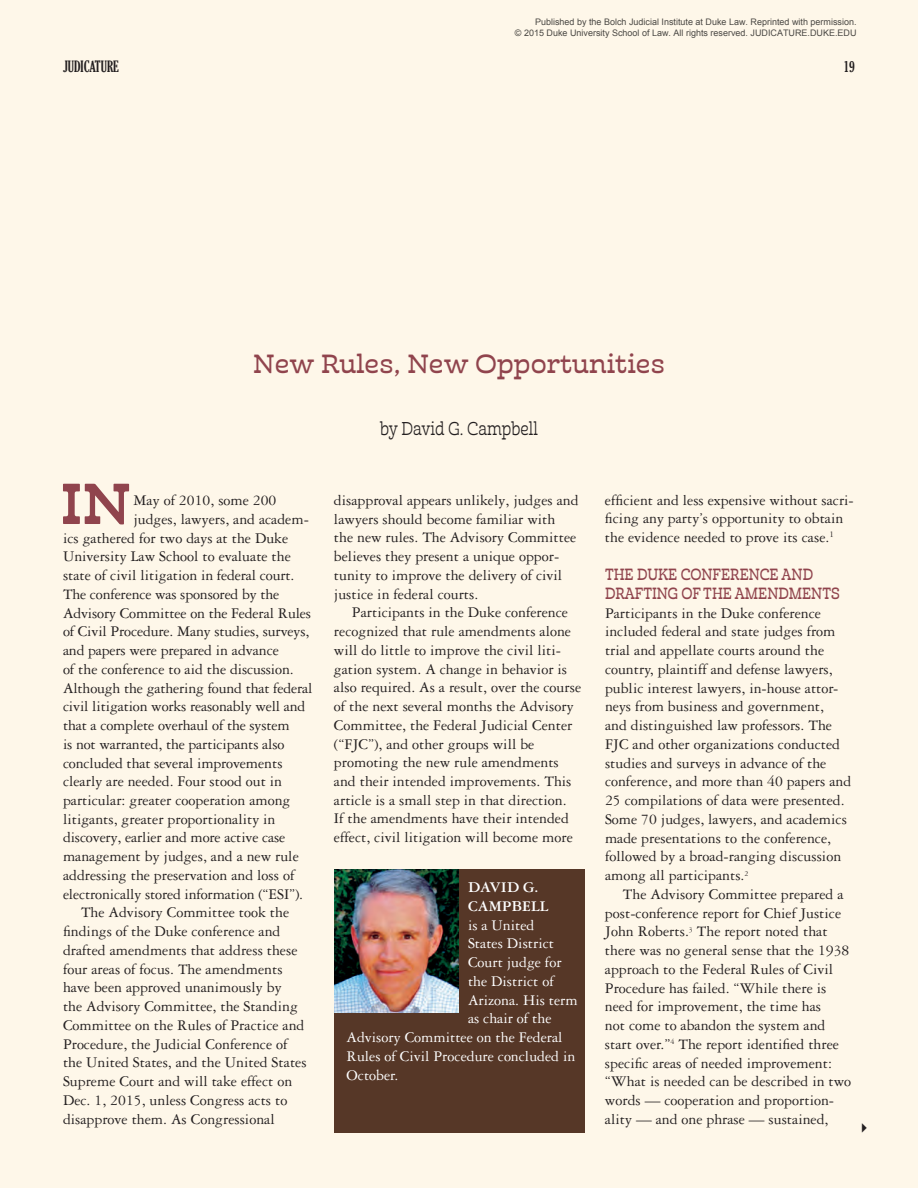
<style>
.page{position:relative;width:918px;height:1188px;background:#fef7e9}
.page>*{position:absolute;margin:0;border:0;box-sizing:border-box;transform-origin:0 0}
.Body_Copy_-_no_inden{font:700 expanded 55.8px "Cabrito Inv";color:#90444d}
.t1{font:25.5px "Cabrito Inv Ext Dem";color:#90444d}
.t2{font:18px "Cabrito Inv Con Reg";color:#231f20}
.Body_Copy{font:15.75px/18.8px "Garamond 3 LT Std";color:#231f20}
.Body_Copy_-_no_inden-2{font:15.75px/18.8px "Garamond 3 LT Std";color:#231f20}
.Body_Copy_-_no_inden-3{font:15.75px "Garamond 3 LT Std";color:#fff}
.Subhead-section-caps{font:15.75px/18.8px "Cabrito Inv Con Dem";color:#90444d}
.Body_Copy_-_no_inden-4{font:700 15.75px "Garamond 3 LT Std";color:#fff}
.t3{font:extra-condensed 15px "Gloucester";color:#231f20}
.t4{font:9px/10.8px "Arial";color:rgb(0 0 0/.71);text-align:right}
</style>
<div class="page">
<div style="left:334px;top:869px;width:250px;height:264px;background:#563727"></div>
<img style="left:334px;top:869px;width:125px;height:144px">
<p class="t4" style="left:515px;top:17px;width:343px">Published by the Bolch Judicial Institute at Duke Law. Reprinted with permission.<br>© 2015 Duke University School of Law. All rights reserved. JUDICATURE.DUKE.EDU</p>
<p class="t3" style="left:63px;top:58px;width:57px">JUDICATURE</p>
<p class="t3" style="left:843px;top:58px;width:13px">19</p>
<p class="t1" style="left:253px;top:349px;width:413px">New Rules, New Opportunities</p>
<p class="Body_Copy_-_no_inden" style="left:61px;top:470px;width:72px">IN</p>
<p class="Body_Copy_-_no_inden-2" style="left:134px;top:491px;width:145px">May of 2010, some 200</p>
<p class="Body_Copy_-_no_inden-2" style="left:134px;top:510px;width:177px">judges, lawyers, and academ-</p>
<p class="Body_Copy_-_no_inden-2" style="left:63px;top:529px;width:227px">ics gathered for two days at the Duke</p>
<p class="Body_Copy_-_no_inden-2" style="left:63px;top:547px;width:229px">University Law School to evaluate the</p>
<p class="Body_Copy_-_no_inden-2" style="left:63px;top:566px;width:233px">state of civil litigation in federal court.</p>
<p class="Body_Copy_-_no_inden-2" style="left:63px;top:585px;width:218px">The conference was sponsored by the</p>
<p class="Body_Copy_-_no_inden-2" style="left:63px;top:604px;width:250px">Advisory Committee on the Federal Rules</p>
<p class="Body_Copy_-_no_inden-2" style="left:63px;top:622px;width:248px">of Civil Procedure. Many studies, surveys,</p>
<p class="Body_Copy_-_no_inden-2" style="left:63px;top:641px;width:218px">and papers were prepared in advance</p>
<p class="Body_Copy_-_no_inden-2" style="left:63px;top:660px;width:232px">of the conference to aid the discussion.</p>
<p class="Body_Copy_-_no_inden-2" style="left:63px;top:678px;width:251px">Although the gathering found that federal</p>
<p class="Body_Copy_-_no_inden-2" style="left:63px;top:697px;width:244px">civil litigation works reasonably well and</p>
<p class="Body_Copy_-_no_inden-2" style="left:63px;top:716px;width:228px">that a complete overhaul of the system</p>
<p class="Body_Copy_-_no_inden-2" style="left:63px;top:735px;width:223px">is not warranted, the participants also</p>
<p class="Body_Copy_-_no_inden-2" style="left:63px;top:753px;width:221px">concluded that several improvements</p>
<p class="Body_Copy_-_no_inden-2" style="left:63px;top:772px;width:221px">clearly are needed. Four stood out in</p>
<p class="Body_Copy_-_no_inden-2" style="left:63px;top:791px;width:229px">particular: greater cooperation among</p>
<p class="Body_Copy_-_no_inden-2" style="left:63px;top:810px;width:214px">litigants, greater proportionality in</p>
<p class="Body_Copy_-_no_inden-2" style="left:63px;top:828px;width:224px">discovery, earlier and more active case</p>
<p class="Body_Copy_-_no_inden-2" style="left:63px;top:847px;width:237px">management by judges, and a new rule</p>
<p class="Body_Copy_-_no_inden-2" style="left:63px;top:866px;width:233px">addressing the preservation and loss of</p>
<p class="Body_Copy_-_no_inden-2" style="left:63px;top:885px;width:242px">electronically stored information (“ESI”).</p>
<p class="Body_Copy" style="left:63px;top:903px;width:245px;text-indent:18px">The Advisory Committee took the findings of the Duke conference and drafted amendments that address these four areas of focus. The amendments have been approved unanimously by<br>the Advisory Committee, the Standing Committee on the Rules of Practice and Procedure, the Judicial Conference of the United States, and the United States Supreme Court and will take effect on Dec. 1, 2015, unless Congress acts to disapprove them. As Congressional</p>
<p class="t2" style="left:380px;top:418px;width:159px">by David G. Campbell</p>
<p class="Body_Copy" style="left:334px;top:491px;width:246px">disapproval appears unlikely, judges and lawyers should become familiar with the new rules. The Advisory Committee believes they present a unique oppor&shy;tunity to improve the delivery of civil justice in federal courts.</p>
<p class="Body_Copy" style="left:334px;top:603px;width:249px;text-indent:18px">Participants in the Duke conference recognized that rule amendments alone will do little to improve the civil liti&shy;gation system. A change in behavior is also required. As a result, over the course of the next several months the Advisory Committee, the Federal Judicial Center (“FJC”), and other groups will be promoting the new rule amendments and their intended improvements. This article is a small step in that direction.<br>If the amendments have their intended effect, civil litigation will become more</p>
<p class="Body_Copy_-_no_inden-4" style="left:468px;top:879px;width:72px">DAVID G.</p>
<p class="Body_Copy_-_no_inden-4" style="left:468px;top:898px;width:82px">CAMPBELL</p>
<p class="Body_Copy_-_no_inden-3" style="left:468px;top:916px;width:68px">is a United</p>
<p class="Body_Copy_-_no_inden-3" style="left:468px;top:935px;width:88px">States District</p>
<p class="Body_Copy_-_no_inden-3" style="left:468px;top:954px;width:95px">Court judge for</p>
<p class="Body_Copy_-_no_inden-3" style="left:468px;top:973px;width:87px">the District of</p>
<p class="Body_Copy_-_no_inden-3" style="left:468px;top:991px;width:111px">Arizona. His term</p>
<p class="Body_Copy_-_no_inden-3" style="left:468px;top:1010px;width:85px">as chair of the</p>
<p class="Body_Copy_-_no_inden-3" style="left:347px;top:1029px;width:218px">Advisory Committee on the Federal</p>
<p class="Body_Copy_-_no_inden-3" style="left:347px;top:1048px;width:230px">Rules of Civil Procedure concluded in</p>
<p class="Body_Copy_-_no_inden-3" style="left:347px;top:1066px;width:54px">October.</p>
<p class="Body_Copy" style="left:605px;top:491px;width:250px">efficient and less expensive without sacri&shy;ficing any party’s opportunity to obtain the evidence needed to prove its case.<sup>1</sup></p>
<p class="Subhead-section-caps" style="left:605px;top:566px;width:236px">THE DUKE CONFERENCE AND<br>DRAFTING OF THE AMENDMENTS</p>
<p class="Body_Copy_-_no_inden-2" style="left:605px;top:604px;width:248px">Participants in the Duke conference included federal and state judges from trial and appellate courts around the country, plaintiff and defense lawyers, public interest lawyers, in-house attor&shy;neys from business and government,<br>and distinguished law professors. The FJC and other organizations conducted studies and surveys in advance of the conference, and more than 40 papers and 25 compilations of data were presented.<br>Some 70 judges, lawyers, and academics made presentations to the conference, followed by a broad-ranging discussion among all participants.<sup>2</sup></p>
<p class="Body_Copy" style="left:605px;top:885px;width:248px;text-indent:18px">The Advisory Committee prepared a post-conference report for Chief Justice John Roberts.<sup>3</sup> The report noted that there was no general sense that the 1938 approach to the Federal Rules of Civil Procedure has failed. “While there is need for improvement, the time has<br>not come to abandon the system and start over.”<sup>4</sup> The report identified three specific areas of needed improvement: “What is needed can be described in two words — cooperation and proportion&shy;ality — and one phrase — sustained,</p>
</div>
